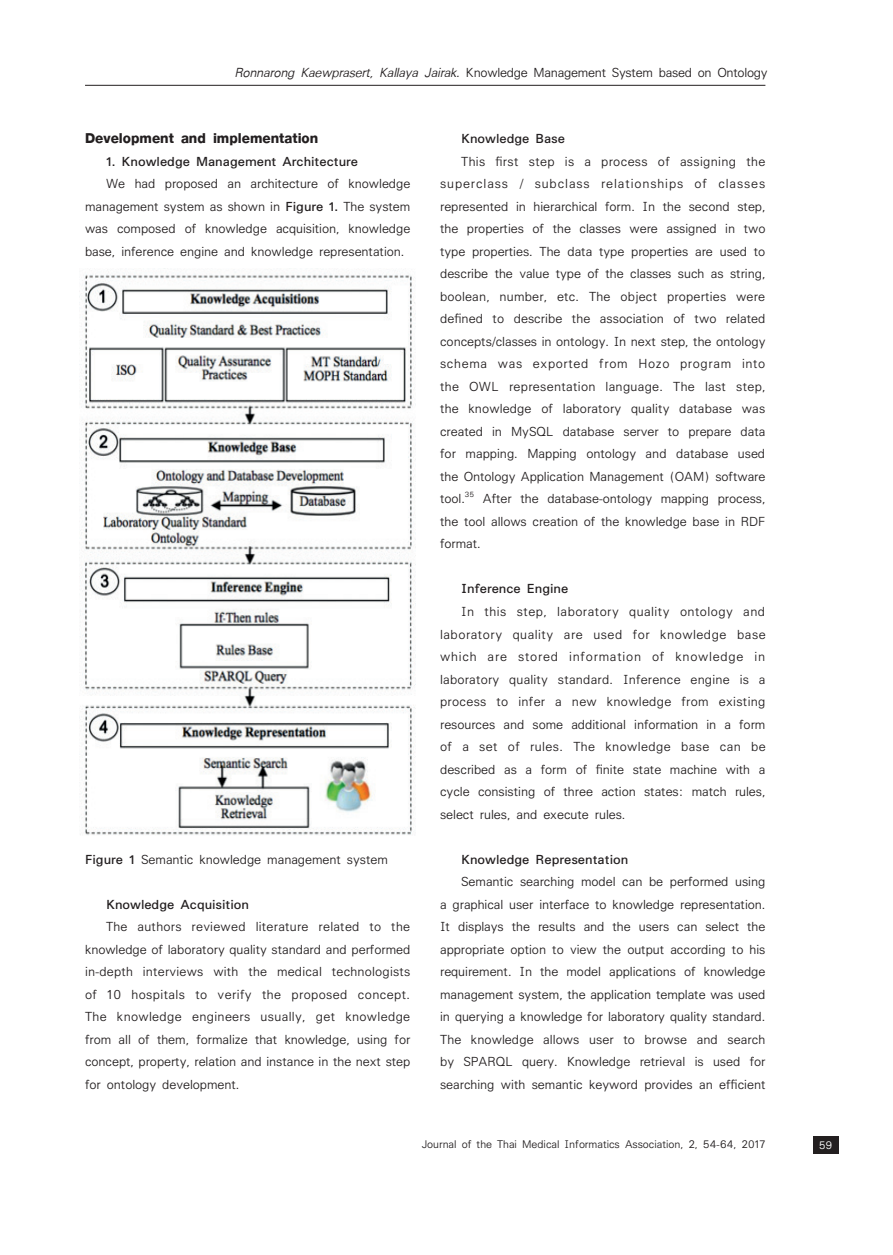
<style>
.page{position:relative;width:893px;height:1255px;background:#fff}
.page>*{position:absolute;margin:0;border:0;box-sizing:border-box;transform-origin:0 0}
.t1{font:21px "PSL Empire Extra";color:#231f20}
.t2{font:19.5px/22.5px "Cm Prasanmit";color:#231f20;text-align:justify}
.t3{font:700 19.5px "Cm Prasanmit";color:#231f20}
.t4{font:16.5px "Cm Prasanmit";color:#231f20}
.t5{font:16.5px "Cm Prasanmit";color:#fff}
.s1{font-style:italic}
.s2{font-weight:700}
</style>
<div class="page">
<hr style="left:85px;top:85px;width:680px;height:1px;background:#231f20">
<div style="left:813px;top:1136px;width:25px;height:17px;background:#231f20"></div>
<img style="left:79px;top:274px;width:337px;height:561px">
<p class="t2" style="left:234px;top:61px;width:535px"><span class="s1">Ronnarong Kaewprasert, Kallaya Jairak.</span> Knowledge Management System based on Ontology</p>
<p class="t1" style="left:85px;top:128px;width:235px">Development and implementation</p>
<p class="t3" style="left:106px;top:149px;width:254px">1. Knowledge Management Architecture</p>
<p class="t2" style="left:85px;top:172px;width:327px;text-indent:21px">We had proposed an architecture of knowledge management system as shown in <span class="s2">Figure 1.</span> The system was composed of knowledge acquisition, knowledge base, inference engine and knowledge representation.</p>
<p class="t2" style="left:85px;top:847px;width:304px"><span class="s2">Figure 1</span> Semantic knowledge management system</p>
<p class="t3" style="left:106px;top:891px;width:144px">Knowledge Acquisition</p>
<p class="t2" style="left:85px;top:915px;width:327px;text-indent:21px">The authors reviewed literature related to the knowledge of laboratory quality standard and performed in-depth interviews with the medical technologists of 10 hospitals to verify the proposed concept.<br>The knowledge engineers usually, get knowledge from all of them, formalize that knowledge, using for concept, property, relation and instance in the next step for ontology development.</p>
<p class="t3" style="left:461px;top:126px;width:105px">Knowledge Base</p>
<p class="t2" style="left:440px;top:150px;width:327px;text-indent:21px">This first step is a process of assigning the superclass / subclass relationships of classes represented in hierarchical form. In the second step, the properties of the classes were assigned in two type properties. The data type properties are used to describe the value type of the classes such as string, boolean, number, etc. The object properties were defined to describe the association of two related concepts/classes in ontology. In next step, the ontology schema was exported from Hozo program into the OWL representation language. The last step, the knowledge of laboratory quality database was created in MySQL database server to prepare data for mapping. Mapping ontology and database used the Ontology Application Management (OAM) software tool.<sup>35</sup> After the database-ontology mapping process, the tool allows creation of the knowledge base in RDF format.</p>
<p class="t3" style="left:461px;top:576px;width:109px">Inference Engine</p>
<p class="t2" style="left:440px;top:600px;width:327px;text-indent:21px">In this step, laboratory quality ontology and laboratory quality are used for knowledge base which are stored information of knowledge in laboratory quality standard. Inference engine is a process to infer a new knowledge from existing resources and some additional information in a form of a set of rules. The knowledge base can be described as a form of finite state machine with a cycle consisting of three action states: match rules, select rules, and execute rules.</p>
<p class="t3" style="left:461px;top:846px;width:169px">Knowledge Representation</p>
<p class="t2" style="left:440px;top:870px;width:327px;text-indent:21px">Semantic searching model can be performed using a graphical user interface to knowledge representation.<br>It displays the results and the users can select the appropriate option to view the output according to his requirement. In the model applications of knowledge management system, the application template was used in querying a knowledge for laboratory quality standard.<br>The knowledge allows user to browse and search by SPARQL query. Knowledge retrieval is used for searching with semantic keyword provides an efficient</p>
<p class="t4" style="left:422px;top:1134px;width:345px">Journal of the Thai Medical Informatics Association, 2, 54-64, 2017</p>
<p class="t5" style="left:819px;top:1134px;width:15px">59</p>
</div>
